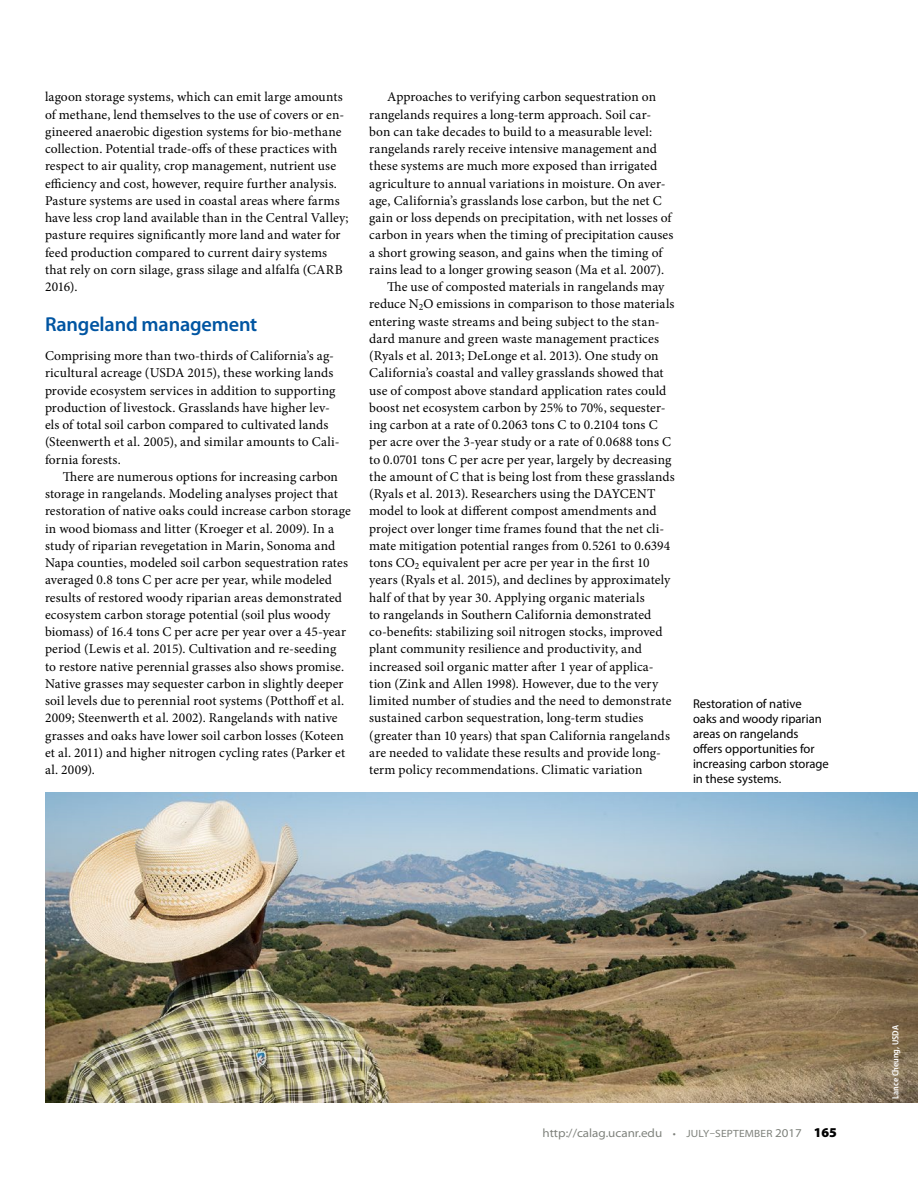
<style>
.page{position:relative;width:918px;height:1188px;background:#fff}
.page>*{position:absolute;margin:0;border:0;box-sizing:border-box;transform-origin:0 0}
.t1{font:600 20.25px "Myriad Pro";letter-spacing:-.01em;color:#0055a2}
.t2{font:13.5px/17.2px "Minion Pro";letter-spacing:.01em;color:#000}
.t3{font:12.75px/15px "Myriad Pro";color:#000}
.t4{font:semi-expanded 12px "Myriad Pro";color:#7e817b}
.t5{font:600 semi-condensed 9px "Myriad Pro";color:#fff}
.s1{font-size:10.5px}
.s2{font-weight:900;font-stretch:normal;font-size:13.5px;color:#000}
</style>
<div class="page">
<img style="left:45px;top:792px;width:873px;height:310px">
<p class="t2" style="left:45px;top:88px;width:305px">lagoon storage systems, which can emit large amounts of methane, lend themselves to the use of covers or en&shy;gineered anaerobic digestion systems for bio-methane collection. Potential trade-offs of these practices with respect to air quality, crop management, nutrient use efficiency and cost, however, require further analysis.<br>Pasture systems are used in coastal areas where farms have less crop land available than in the Central Valley; pasture requires significantly more land and water for feed production compared to current dairy systems that rely on corn silage, grass silage and alfalfa (CARB 2016).</p>
<h1 class="t1" style="left:45px;top:311px;width:214px">Rangeland management</h1>
<p class="t2" style="left:45px;top:347px;width:296px">Comprising more than two-thirds of California’s ag&shy;ricultural acreage (USDA 2015), these working lands provide ecosystem services in addition to supporting production of livestock. Grasslands have higher lev&shy;els of total soil carbon compared to cultivated lands (Steenwerth et al. 2005), and similar amounts to Cali&shy;fornia forests.</p>
<p class="t2" style="left:45px;top:468px;width:307px;text-indent:18px">There are numerous options for increasing carbon storage in rangelands. Modeling analyses project that restoration of native oaks could increase carbon storage in wood biomass and litter (Kroeger et al. 2009). In a study of riparian revegetation in Marin, Sonoma and Napa counties, modeled soil carbon sequestration rates averaged 0.8 tons C per acre per year, while modeled results of restored woody riparian areas demonstrated ecosystem carbon storage potential (soil plus woody biomass) of 16.4 tons C per acre per year over a 45-year period (Lewis et al. 2015). Cultivation and re-seeding<br>to restore native perennial grasses also shows promise.<br>Native grasses may sequester carbon in slightly deeper soil levels due to perennial root systems (Potthoff et al.<br>2009; Steenwerth et al. 2002). Rangelands with native grasses and oaks have lower soil carbon losses (Koteen et al. 2011) and higher nitrogen cycling rates (Parker et al. 2009).</p>
<p class="t2" style="left:387px;top:88px;width:270px">Approaches to verifying carbon sequestration on</p>
<p class="t2" style="left:369px;top:106px;width:284px">rangelands requires a long-term approach. Soil car-</p>
<p class="t2" style="left:369px;top:123px;width:284px">bon can take decades to build to a measurable level:</p>
<p class="t2" style="left:369px;top:140px;width:289px">rangelands rarely receive intensive management and</p>
<p class="t2" style="left:369px;top:157px;width:290px">these systems are much more exposed than irrigated</p>
<p class="t2" style="left:369px;top:175px;width:298px">agriculture to annual variations in moisture. On aver-</p>
<p class="t2" style="left:369px;top:192px;width:294px">age, California’s grasslands lose carbon, but the net C</p>
<p class="t2" style="left:369px;top:209px;width:304px">gain or loss depends on precipitation, with net losses of</p>
<p class="t2" style="left:369px;top:226px;width:306px">carbon in years when the timing of precipitation causes</p>
<p class="t2" style="left:369px;top:244px;width:295px">a short growing season, and gains when the timing of</p>
<p class="t2" style="left:369px;top:261px;width:296px">rains lead to a longer growing season (Ma et al. 2007).</p>
<p class="t2" style="left:387px;top:278px;width:279px">The use of composted materials in rangelands may</p>
<p class="t2" style="left:369px;top:295px;width:307px">reduce N<sub>2</sub>O emissions in comparison to those materials</p>
<p class="t2" style="left:369px;top:313px;width:292px">entering waste streams and being subject to the stan-</p>
<p class="t2" style="left:369px;top:330px;width:291px">dard manure and green waste management practices</p>
<p class="t2" style="left:369px;top:347px;width:291px">(Ryals et al. 2013; DeLonge et al. 2013). One study on</p>
<p class="t2" style="left:369px;top:364px;width:296px">California’s coastal and valley grasslands showed that</p>
<p class="t2" style="left:369px;top:382px;width:299px">use of compost above standard application rates could</p>
<p class="t2" style="left:369px;top:399px;width:298px">boost net ecosystem carbon by 25% to 70%, sequester-</p>
<p class="t2" style="left:369px;top:416px;width:290px">ing carbon at a rate of 0.2063 tons C to 0.2104 tons C</p>
<p class="t2" style="left:369px;top:433px;width:303px">per acre over the 3-year study or a rate of 0.0688 tons C</p>
<p class="t2" style="left:369px;top:451px;width:304px">to 0.0701 tons C per acre per year, largely by decreasing</p>
<p class="t2" style="left:369px;top:468px;width:307px">the amount of C that is being lost from these grasslands</p>
<p class="t2" style="left:369px;top:485px;width:288px">(Ryals et al. 2013). Researchers using the DAYCENT</p>
<p class="t2" style="left:369px;top:502px;width:289px">model to look at different compost amendments and</p>
<p class="t2" style="left:369px;top:520px;width:297px">project over longer time frames found that the net cli-</p>
<p class="t2" style="left:369px;top:537px;width:303px">mate mitigation potential ranges from 0.5261 to 0.6394</p>
<p class="t2" style="left:369px;top:554px;width:282px">tons CO<sub>2</sub> equivalent per acre per year in the first 10</p>
<p class="t2" style="left:369px;top:571px;width:303px">years (Ryals et al. 2015), and declines by approximately</p>
<p class="t2" style="left:369px;top:589px;width:277px">half of that by year 30. Applying organic materials</p>
<p class="t2" style="left:369px;top:606px;width:284px">to rangelands in Southern California demonstrated</p>
<p class="t2" style="left:369px;top:623px;width:295px">co-benefits: stabilizing soil nitrogen stocks, improved</p>
<p class="t2" style="left:369px;top:640px;width:274px">plant community resilience and productivity, and</p>
<p class="t2" style="left:369px;top:658px;width:286px">increased soil organic matter after 1 year of applica-</p>
<p class="t2" style="left:369px;top:675px;width:291px">tion (Zink and Allen 1998). However, due to the very</p>
<p class="t2" style="left:369px;top:692px;width:304px">limited number of studies and the need to demonstrate</p>
<p class="t2" style="left:369px;top:709px;width:276px">sustained carbon sequestration, long-term studies</p>
<p class="t2" style="left:369px;top:727px;width:302px">(greater than 10 years) that span California rangelands</p>
<p class="t2" style="left:369px;top:744px;width:293px">are needed to validate these results and provide long-</p>
<p class="t2" style="left:369px;top:761px;width:275px">term policy recommendations. Climatic variation</p>
<p class="t3" style="left:693px;top:696px;width:137px">Restoration of native<br>oaks and woody riparian areas on rangelands offers opportunities for increasing carbon storage in these systems.</p>
<p class="t4" style="left:542px;top:1126px;width:296px">http://calag.ucanr.edu <span class="s1">• JULY–SEPTEMBER</span> 2017 <span class="s2">165</span></p>
<p class="t5" style="left:890px;top:1099px;width:75px;rotate:-90deg">Lance Cheung, USDA</p>
</div>
